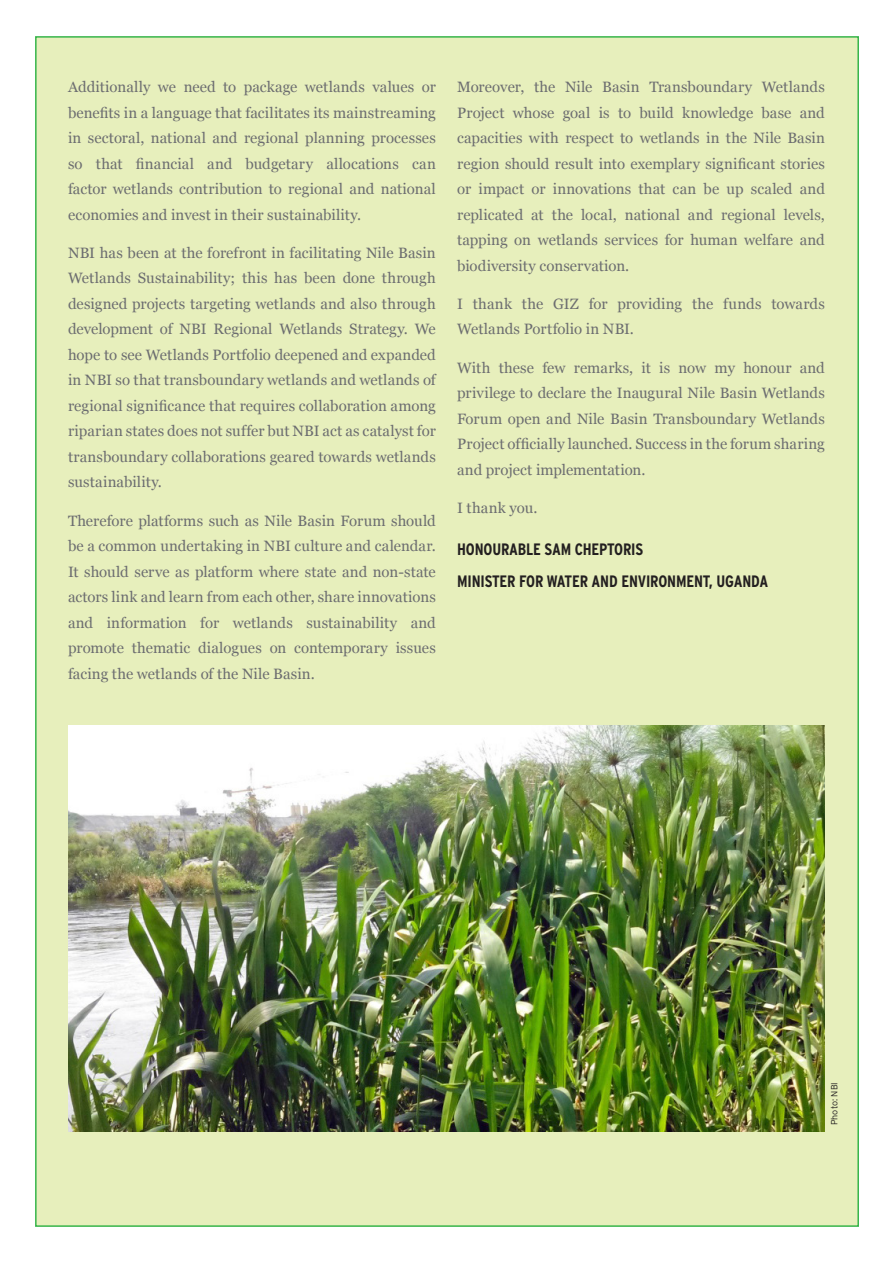
<style>
.page{position:relative;width:893px;height:1263px;background:#fff}
.page>*{position:absolute;margin:0;border:0;box-sizing:border-box;transform-origin:0 0}
.Bylines{font:700 condensed 16.5px "Interstate";letter-spacing:-.01em;color:#231f20}
.Body{font:15px/25.5px "Georgia";letter-spacing:.005em;color:#6c6d70;text-align:justify}
.photo_credit{font:300 9px "Interstate";color:#231f20}
</style>
<div class="page">
<div style="left:35px;top:36px;width:824px;height:1191px;background:#e7efbc;border:2px solid #38b54a"></div>
<img style="left:68px;top:726px;width:757px;height:405px">
<p class="Body" style="left:68px;top:74px;width:369px">Additionally we need to package wetlands values or benefits in a language that facilitates its mainstreaming in sectoral, national and regional planning processes so that financial and budgetary allocations can factor wetlands contribution to regional and national economies and invest in their sustainability.</p>
<p class="Body" style="left:68px;top:240px;width:369px">NBI has been at the forefront in facilitating Nile Basin Wetlands Sustainability; this has been done through designed projects targeting wetlands and also through development of NBI Regional Wetlands Strategy. We hope to see Wetlands Portfolio deepened and expanded in NBI so that transboundary wetlands and wetlands of regional significance that requires collaboration among riparian states does not suffer but NBI act as catalyst for transboundary collaborations geared towards wetlands sustainability.</p>
<p class="Body" style="left:68px;top:508px;width:369px">Therefore platforms such as Nile Basin Forum should be a common undertaking in NBI culture and calendar.<br>It should serve as platform where state and non-state actors link and learn from each other, share innovations and information for wetlands sustainability and promote thematic dialogues on contemporary issues facing the wetlands of the Nile Basin.</p>
<p class="Body" style="left:457px;top:74px;width:369px">Moreover, the Nile Basin Transboundary Wetlands Project whose goal is to build knowledge base and capacities with respect to wetlands in the Nile Basin region should result into exemplary significant stories or impact or innovations that can be up scaled and replicated at the local, national and regional levels, tapping on wetlands services for human welfare and biodiversity conservation.</p>
<p class="Body" style="left:457px;top:291px;width:369px">I thank the GIZ for providing the funds towards<br>Wetlands Portfolio in NBI.</p>
<p class="Body" style="left:457px;top:355px;width:369px">With these few remarks, it is now my honour and privilege to declare the Inaugural Nile Basin Wetlands Forum open and Nile Basin Transboundary Wetlands Project officially launched. Success in the forum sharing and project implementation.</p>
<p class="Body" style="left:457px;top:495px;width:82px">I thank you.</p>
<p class="Bylines" style="left:457px;top:540px;width:188px">HONOURABLE SAM CHEPTORIS</p>
<p class="Bylines" style="left:457px;top:572px;width:313px">MINISTER FOR WATER AND ENVIRONMENT, UGANDA</p>
<p class="photo_credit" style="left:829px;top:1125px;width:44px;rotate:-90deg">Photo: NBI</p>
</div>
